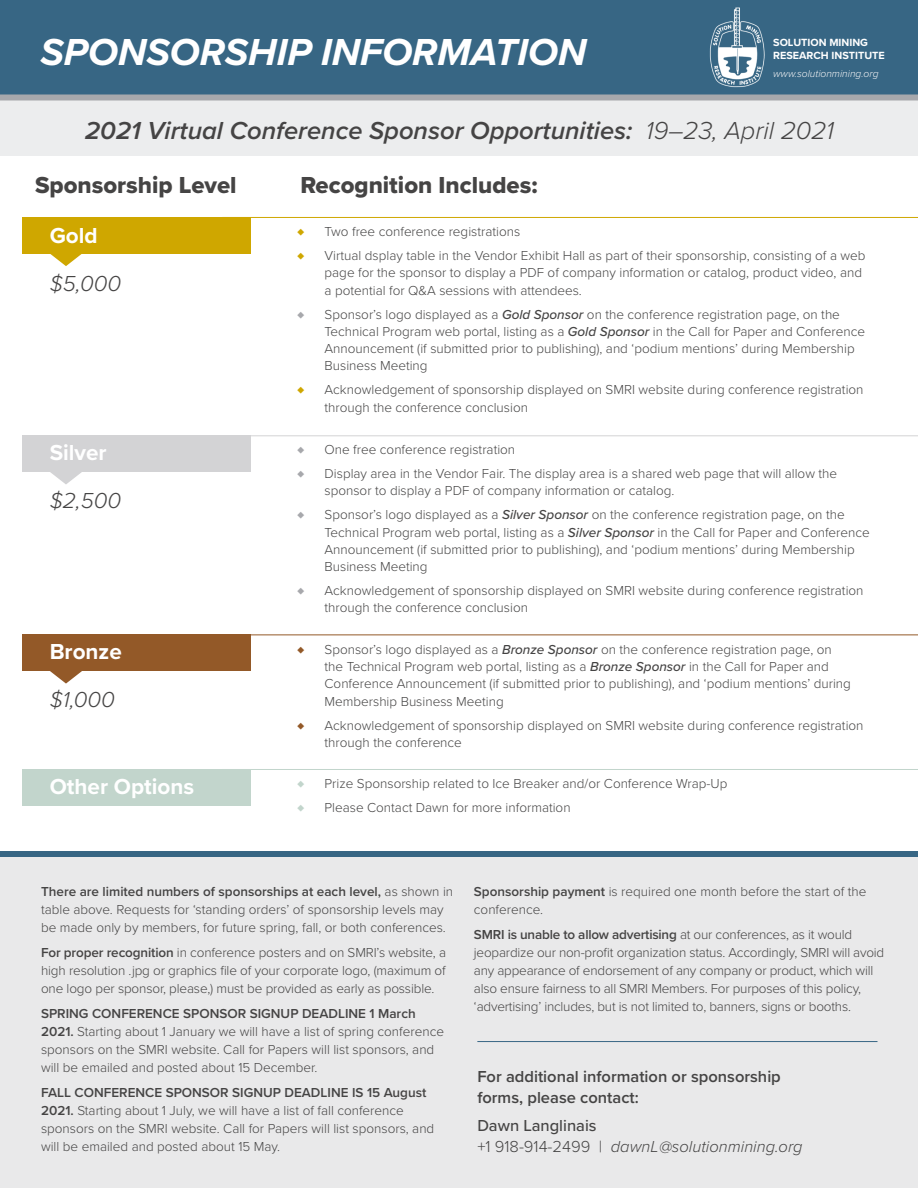
<style>
.page{position:relative;width:918px;height:1188px;background:#fff}
.page>*{position:absolute;margin:0;border:0;box-sizing:border-box;transform-origin:0 0}
.t1{font:italic 700 39px "Proxima Nova";color:#fff}
.t2{font:italic 600 25.5px "Proxima Nova";color:#454444}
.t3{font:24px "Proxima Nova Extrabld";color:#454444}
.t4{font:700 22.5px "Proxima Nova";color:#fff}
.t5{font:italic 300 22.5px "Proxima Nova";color:#454444}
.t6{font:600 16.5px/21px "Proxima Nova";color:#454444}
.t7{font:italic 300 16.5px/21px "Proxima Nova";color:#454444}
.t8{font:300 13.5px/18px "Proxima Nova";color:#454444}
.t9{font:300 13.5px "Proxima Nova";color:#a7a8ac}
.t10{font:300 13.5px "Proxima Nova";color:#cfa700}
.t11{font:300 13.5px "Proxima Nova";color:#c2d5cc}
.t12{font:300 13.5px "Proxima Nova";color:#935928}
.t13{font:700 10.8px/13.5px "Proxima Nova";color:#fff}
.t14{font:italic 300 10.35px "Proxima Nova";color:#f6f6f7}
.s1{font-weight:300}
.s2{font-weight:500;font-style:italic}
.s3{font-weight:600}
.s4{font-weight:500;font-style:normal}
.s5{font-style:normal}
</style>
<div class="page">
<div style="left:0;top:78px;width:918px;height:77px;background:#ecedee"></div>
<div style="left:0;top:0;width:918px;height:94px;background:#376684"></div>
<div style="left:0;top:94px;width:918px;height:6px;background:#a7a8ac"></div>
<div style="left:0;top:855px;width:918px;height:333px;background:#e9e9ea"></div>
<hr style="left:477px;top:1041px;width:401px;height:1px;background:#376684">
<div style="left:0;top:851px;width:918px;height:6px;background:#376684"></div>
<img style="left:709px;top:7px;width:56px;height:81px">
<div style="left:22px;top:217px;width:229px;height:36px;background:#cfa700"></div>
<svg style="left:43px;top:253px;width:46px;height:13px"></svg>
<hr style="left:222px;top:217px;width:696px;height:1px;background:#cfa700">
<div style="left:22px;top:435px;width:229px;height:37px;background:#d3d3d5"></div>
<svg style="left:50px;top:472px;width:32px;height:12px"></svg>
<hr style="left:222px;top:435px;width:696px;height:1px;background:#d3d3d5">
<div style="left:22px;top:769px;width:229px;height:36px;background:#c2d5cc"></div>
<hr style="left:222px;top:769px;width:696px;height:1px;background:#c2d5cc">
<div style="left:22px;top:635px;width:229px;height:36px;background:#935928"></div>
<svg style="left:50px;top:671px;width:32px;height:13px"></svg>
<hr style="left:222px;top:635px;width:696px;height:1px;background:#935928">
<p class="t1" style="left:40px;top:23px;width:547px">SPONSORSHIP INFORMATION</p>
<p class="t13" style="left:773px;top:35px;width:113px">SOLUTION MINING<br>RESEARCH INSTITUTE</p>
<p class="t14" style="left:773px;top:66px;width:107px">www.solutionmining.org</p>
<p class="t2" style="left:85px;top:112px;width:750px">2021 Virtual Conference Sponsor Opportunities: <span class="s1">19–23, April 2021</span></p>
<p class="t3" style="left:35px;top:167px;width:203px">Sponsorship Level</p>
<p class="t3" style="left:300px;top:167px;width:239px">Recognition Includes:</p>
<p class="t4" style="left:50px;top:219px;width:49px">Gold</p>
<p class="t5" style="left:50px;top:267px;width:73px">$5,000</p>
<p class="t10" style="left:298px;top:222px;width:8px">♦</p>
<p class="t8" style="left:325px;top:222px;width:197px">Two free conference registrations</p>
<p class="t10" style="left:298px;top:246px;width:8px">♦</p>
<p class="t8" style="left:325px;top:246px;width:543px;line-height:17.2px">Virtual dsplay table in the Vendor Exhibit Hall as part of their sponsorship, consisting of a web page for the sponsor to display a PDF of company information or catalog, product video, and a potential for Q&amp;A sessions with attendees.</p>
<p class="t9" style="left:298px;top:304px;width:8px">♦</p>
<p class="t8" style="left:325px;top:305px;width:542px;line-height:17.2px">Sponsor’s logo displayed as a <span class="s2">Gold Sponsor</span> on the conference registration page, on the Technical Program web portal, listing as a <span class="s2">Gold Sponsor</span> in the Call for Paper and Conference Announcement (if submitted prior to publishing), and ‘podium mentions’ during Membership Business Meeting</p>
<p class="t10" style="left:298px;top:380px;width:8px">♦</p>
<p class="t8" style="left:325px;top:381px;width:540px;line-height:17.2px">Acknowledgement of sponsorship displayed on SMRI website during conference registration through the conference conclusion</p>
<p class="t4" style="left:50px;top:435px;width:58px">Silver</p>
<p class="t5" style="left:50px;top:483px;width:73px">$2,500</p>
<p class="t4" style="left:50px;top:635px;width:74px">Bronze</p>
<p class="t5" style="left:50px;top:683px;width:67px">$1,000</p>
<p class="t9" style="left:298px;top:439px;width:8px">♦</p>
<p class="t8" style="left:325px;top:440px;width:192px">One free conference registration</p>
<p class="t9" style="left:298px;top:463px;width:8px">♦</p>
<p class="t8" style="left:325px;top:464px;width:514px;line-height:17.2px">Display area in the Vendor Fair. The display area is a shared web page that will allow the sponsor to display a PDF of company information or catalog.</p>
<p class="t9" style="left:298px;top:505px;width:8px">♦</p>
<p class="t8" style="left:325px;top:505px;width:547px;line-height:17.2px">Sponsor’s logo displayed as a <span class="s2">Silver Sponsor</span> on the conference registration page, on the Technical Program web portal, listing as a <span class="s2">Silver Sponsor</span> in the Call for Paper and Conference Announcement (if submitted prior to publishing), and ‘podium mentions’ during Membership Business Meeting</p>
<p class="t9" style="left:298px;top:580px;width:8px">♦</p>
<p class="t8" style="left:325px;top:581px;width:540px;line-height:17.2px">Acknowledgement of sponsorship displayed on SMRI website during conference registration through the conference conclusion</p>
<p class="t12" style="left:298px;top:639px;width:8px">♦</p>
<p class="t8" style="left:325px;top:640px;width:528px;line-height:17.2px">Sponsor’s logo displayed as a <span class="s2">Bronze Sponsor</span> on the conference registration page, on the Technical Program web portal, listing as a <span class="s2">Bronze Sponsor</span> in the Call for Paper and Conference Announcement (if submitted prior to publishing), and ‘podium mentions’ during Membership Business Meeting</p>
<p class="t12" style="left:298px;top:715px;width:8px">♦</p>
<p class="t8" style="left:325px;top:716px;width:540px;line-height:17.2px">Acknowledgement of sponsorship displayed on SMRI website during conference registration through the conference</p>
<p class="t4" style="left:50px;top:769px;width:146px">Other Options</p>
<p class="t11" style="left:298px;top:773px;width:8px">♦</p>
<p class="t8" style="left:325px;top:774px;width:405px">Prize Sponsorship related to Ice Breaker and/or Conference Wrap-Up</p>
<p class="t11" style="left:298px;top:797px;width:8px">♦</p>
<p class="t8" style="left:325px;top:798px;width:248px">Please Contact Dawn for more information</p>
<p class="t8" style="left:41px;top:882px;width:414px"><span class="s3">There are limited numbers of sponsorships at each level,</span> as shown in table above. Requests for ‘standing orders’ of sponsorship levels may be made only by members, for future spring, fall, or both conferences.</p>
<p class="t8" style="left:41px;top:943px;width:407px;text-align:justify"><span class="s3">For proper recognition</span> in conference posters and on SMRI’s website, a high resolution .jpg or graphics file of your corporate logo, (maximum of one logo per sponsor, please,) must be provided as early as possible.</p>
<p class="t8" style="left:41px;top:1004px;width:405px"><span class="s3">SPRING CONFERENCE SPONSOR SIGNUP DEADLINE 1 March 2021.</span> Starting about 1 January we will have a list of spring conference sponsors on the SMRI website. Call for Papers will list sponsors, and will be emailed and posted about 15 December.</p>
<p class="t8" style="left:41px;top:1082px;width:395px"><span class="s3">FALL CONFERENCE SPONSOR SIGNUP DEADLINE IS 15 August 2021.</span> Starting about 1 July, we will have a list of fall conference sponsors on the SMRI website. Call for Papers will list sponsors, and will be emailed and posted about 15 May.</p>
<p class="t8" style="left:474px;top:882px;width:394px"><span class="s3">Sponsorship payment</span> is required one month before the start of the conference.</p>
<p class="t8" style="left:474px;top:925px;width:412px"><span class="s3">SMRI is unable to allow advertising</span> at our conferences, as it would jeopardize our non-profit organization status. Accordingly, SMRI will avoid any appearance of endorsement of any company or product, which will also ensure fairness to all SMRI Members. For purposes of this policy, ‘advertising’ includes, but is not limited to, banners, signs or booths.</p>
<p class="t6" style="left:477px;top:1065px;width:305px">For additional information or sponsorship forms, please contact:</p>
<p class="t7" style="left:477px;top:1114px;width:327px"><span class="s4">Dawn Langlinais<br></span><span class="s5">+1 918-914-2499 |</span> dawnL@solutionmining.org</p>
</div>
